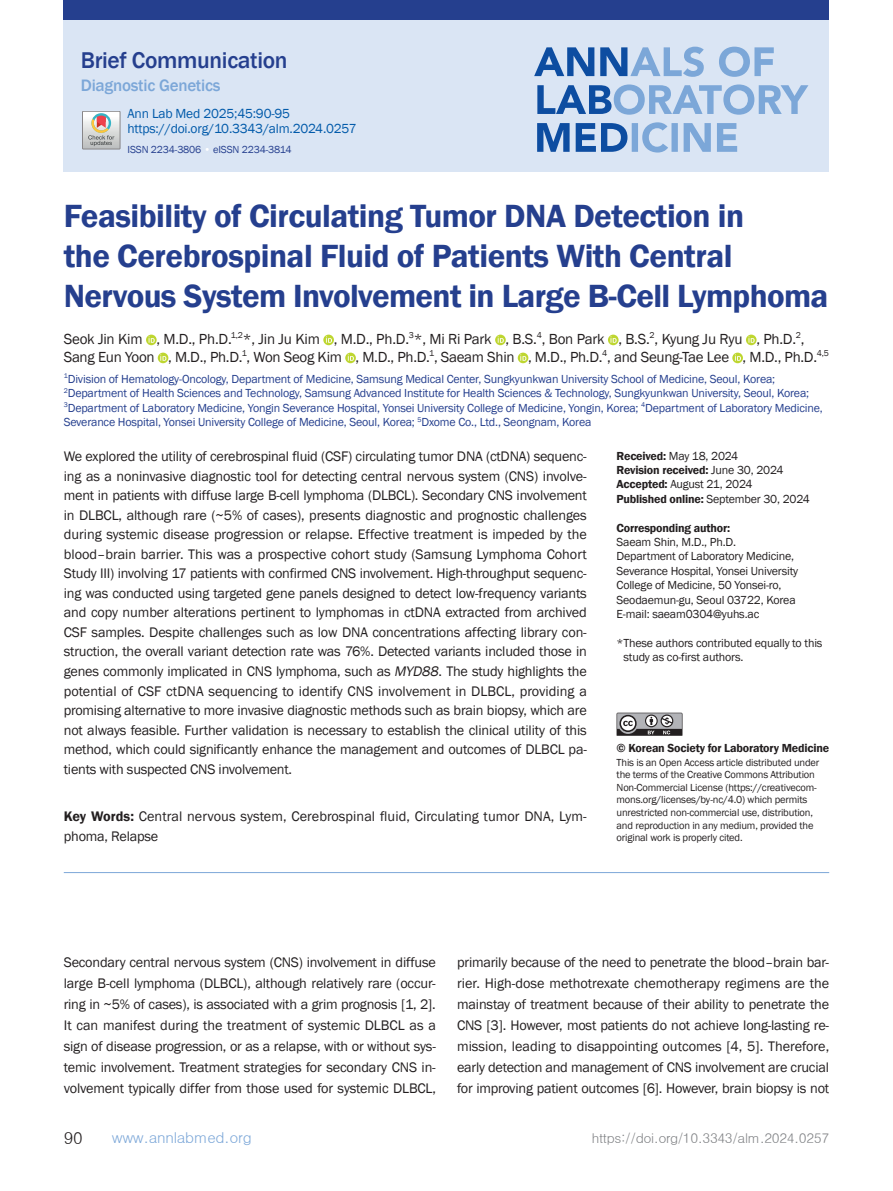
<style>
.page{position:relative;width:893px;height:1191px;background:#fff}
.page>*{position:absolute;margin:0;border:0;box-sizing:border-box;transform-origin:0 0}
.t1{font:600 33px/39.6px "Franklin Gothic";letter-spacing:-.015em;color:#253f8e}
.t2{font:500 23.4px "Franklin Gothic";letter-spacing:-.015em;color:#253f8e}
.t3{font:500 16.95px "Franklin Gothic";letter-spacing:-.015em;color:#7ca7d8}
.t4{font:16.5px "Dotum";color:#231f20}
.t5{font:15px/18px "Franklin Gothic";letter-spacing:-.02em;color:#231f20}
.t6{font:15px "Dotum";letter-spacing:-.02em;color:#7ca7d8}
.t7{font:14.25px/19.5px "Franklin Gothic";letter-spacing:-.015em;color:#231f20;text-align:justify}
.t8{font:14.25px/19.5px "Franklin Gothic";letter-spacing:.005em;color:#231f20}
.t9{font:13.5px/15px "Franklin Gothic";letter-spacing:-.015em;color:#015aaa}
.t10{font:13.5px "Dotum";letter-spacing:-.03em;color:#808285}
.t11{font:12px/14.4px "Franklin Gothic";letter-spacing:-.015em;color:#253f8e}
.t12{font:12px/14.4px "Franklin Gothic";letter-spacing:-.015em;color:#231f20}
.t13{font:600 12px/14.4px "Franklin Gothic";letter-spacing:-.015em;color:#231f20}
.t14{font:10.5px/12.6px "Franklin Gothic";letter-spacing:-.015em;color:#231f20}
.t15{font:10.5px "Franklin Gothic";letter-spacing:-.015em;color:#253f8e}
.s1{color:#fff}
.s2{font-style:italic}
.s3{font-weight:600}
.s4{font-weight:400}
</style>
<div class="page">
<div style="left:64px;top:0;width:765px;height:172px;background:#dae5f4"></div>
<div style="left:64px;top:0;width:765px;height:19px;background:#253f8e"></div>
<svg style="left:537px;top:122px;width:200px;height:30px"></svg>
<svg style="left:537px;top:84px;width:271px;height:31px"></svg>
<svg style="left:534px;top:47px;width:240px;height:30px"></svg>
<svg style="left:82px;top:111px;width:38px;height:38px"></svg>
<svg style="left:146px;top:334px;width:11px;height:11px"></svg>
<svg style="left:149px;top:336px;width:6px;height:7px"></svg>
<svg style="left:323px;top:334px;width:11px;height:11px"></svg>
<svg style="left:326px;top:336px;width:6px;height:7px"></svg>
<svg style="left:495px;top:334px;width:11px;height:11px"></svg>
<svg style="left:498px;top:336px;width:6px;height:7px"></svg>
<svg style="left:608px;top:334px;width:11px;height:11px"></svg>
<svg style="left:611px;top:336px;width:6px;height:7px"></svg>
<svg style="left:746px;top:334px;width:11px;height:11px"></svg>
<svg style="left:748px;top:336px;width:7px;height:7px"></svg>
<svg style="left:158px;top:352px;width:10px;height:11px"></svg>
<svg style="left:160px;top:354px;width:6px;height:7px"></svg>
<svg style="left:345px;top:352px;width:11px;height:11px"></svg>
<svg style="left:348px;top:354px;width:6px;height:7px"></svg>
<svg style="left:518px;top:352px;width:10px;height:11px"></svg>
<svg style="left:520px;top:354px;width:6px;height:7px"></svg>
<svg style="left:732px;top:352px;width:11px;height:11px"></svg>
<svg style="left:735px;top:354px;width:6px;height:7px"></svg>
<svg style="left:617px;top:712px;width:65px;height:23px"></svg>
<hr style="left:64px;top:872px;width:765px;height:1px;background:#7ca7d8">
<h2 class="t2" style="left:81px;top:46px;width:208px">Brief Communication</h2>
<p class="t3" style="left:81px;top:75px;width:141px">Diagnostic Genetics</p>
<p class="t9" style="left:128px;top:106px;width:231px">Ann Lab Med 2025;45:90-95 https://doi.org/10.3343/alm.2024.0257</p>
<p class="t15" style="left:128px;top:143px;width:166px">ISSN 2234-3806 <span class="s1">•</span> eISSN 2234-3814</p>
<h1 class="t1" style="left:64px;top:197px;width:766px">Feasibility of Circulating Tumor DNA Detection in<br>the Cerebrospinal Fluid of Patients With Central<br>Nervous System Involvement in Large B-Cell Lymphoma</h1>
<p class="t5" style="left:64px;top:330px;width:767px">Seok Jin Kim , M.D., Ph.D.<sup>1,2</sup>*, Jin Ju Kim , M.D., Ph.D.<sup>3</sup>*, Mi Ri Park , B.S.<sup>4</sup>, Bon Park , B.S.<sup>2</sup>, Kyung Ju Ryu , Ph.D.<sup>2</sup>,<br>Sang Eun Yoon , M.D., Ph.D.<sup>1</sup>, Won Seog Kim , M.D., Ph.D.<sup>1</sup>, Saeam Shin , M.D., Ph.D.<sup>4</sup>, and Seung-Tae Lee , M.D., Ph.D.<sup>4,5</sup></p>
<p class="t11" style="left:64px;top:372px;width:760px"><sup>1</sup>Division of Hematology-Oncology, Department of Medicine, Samsung Medical Center, Sungkyunkwan University School of Medicine, Seoul, Korea; <sup>2</sup>Department of Health Sciences and Technology, Samsung Advanced Institute for Health Sciences &amp; Technology, Sungkyunkwan University, Seoul, Korea; <sup>3</sup>Department of Laboratory Medicine, Yongin Severance Hospital, Yonsei University College of Medicine, Yongin, Korea; <sup>4</sup>Department of Laboratory Medicine, Severance Hospital, Yonsei University College of Medicine, Seoul, Korea; <sup>5</sup>Dxome Co., Ltd., Seongnam, Korea</p>
<p class="t7" style="left:64px;top:447px;width:525px">We explored the utility of cerebrospinal fluid (CSF) circulating tumor DNA (ctDNA) sequenc&shy;ing as a noninvasive diagnostic tool for detecting central nervous system (CNS) involve&shy;ment in patients with diffuse large B-cell lymphoma (DLBCL). Secondary CNS involvement in DLBCL, although rare (~5% of cases), presents diagnostic and prognostic challenges during systemic disease progression or relapse. Effective treatment is impeded by the blood–brain barrier. This was a prospective cohort study (Samsung Lymphoma Cohort Study III) involving 17 patients with confirmed CNS involvement. High-throughput sequenc&shy;ing was conducted using targeted gene panels designed to detect low-frequency variants and copy number alterations pertinent to lymphomas in ctDNA extracted from archived CSF samples. Despite challenges such as low DNA concentrations affecting library con&shy;struction, the overall variant detection rate was 76%. Detected variants included those in genes commonly implicated in CNS lymphoma, such as <span class="s2">MYD88</span>. The study highlights the potential of CSF ctDNA sequencing to identify CNS involvement in DLBCL, providing a promising alternative to more invasive diagnostic methods such as brain biopsy, which are not always feasible. Further validation is necessary to establish the clinical utility of this method, which could significantly enhance the management and outcomes of DLBCL pa&shy;tients with suspected CNS involvement.</p>
<p class="t8" style="left:64px;top:807px;width:524px"><span class="s3">Key Words:</span> Central nervous system, Cerebrospinal fluid, Circulating tumor DNA, Lym&shy;phoma, Relapse</p>
<p class="t13" style="left:617px;top:448px;width:195px">Received: <span class="s4">May 18, 2024<br></span>Revision received: <span class="s4">June 30, 2024<br></span>Accepted: <span class="s4">August 21, 2024<br></span>Published online: <span class="s4">September 30, 2024</span></p>
<p class="t13" style="left:617px;top:520px;width:115px">Corresponding author:</p>
<p class="t12" style="left:617px;top:535px;width:183px">Saeam Shin, M.D., Ph.D.<br>Department of Laboratory Medicine, Severance Hospital, Yonsei University College of Medicine, 50 Yonsei-ro, Seodaemun-gu, Seoul 03722, Korea E-mail: saeam0304@yuhs.ac</p>
<p class="t12" style="left:623px;top:636px;width:201px;text-indent:-7px">*These authors contributed equally to this study as co-first authors.</p>
<p class="t13" style="left:617px;top:741px;width:214px">© Korean Society for Laboratory Medicine</p>
<p class="t14" style="left:617px;top:756px;width:204px">This is an Open Access article distributed under the terms of the Creative Commons Attribution Non-Commercial License (https://creativecom&shy;mons.org/licenses/by-nc/4.0) which permits unrestricted non-commercial use, distribution, and reproduction in any medium, provided the original work is properly cited.</p>
<p class="t7" style="left:64px;top:952px;width:374px;line-height:21px">Secondary central nervous system (CNS) involvement in diffuse large B-cell lymphoma (DLBCL), although relatively rare (occur&shy;ring in ~5% of cases), is associated with a grim prognosis [1, 2].<br>It can manifest during the treatment of systemic DLBCL as a sign of disease progression, or as a relapse, with or without sys&shy;temic involvement. Treatment strategies for secondary CNS in&shy;volvement typically differ from those used for systemic DLBCL,</p>
<p class="t7" style="left:457px;top:952px;width:374px;line-height:21px">primarily because of the need to penetrate the blood–brain bar&shy;rier. High-dose methotrexate chemotherapy regimens are the mainstay of treatment because of their ability to penetrate the CNS [3]. However, most patients do not achieve long-lasting re&shy;mission, leading to disappointing outcomes [4, 5]. Therefore, early detection and management of CNS involvement are crucial for improving patient outcomes [6]. However, brain biopsy is not</p>
<p class="t4" style="left:64px;top:1129px;width:20px">90</p>
<p class="t6" style="left:112px;top:1130px;width:142px">www.annlabmed.org</p>
<p class="t10" style="left:592px;top:1131px;width:239px">https://doi.org/10.3343/alm.2024.0257</p>
</div>
